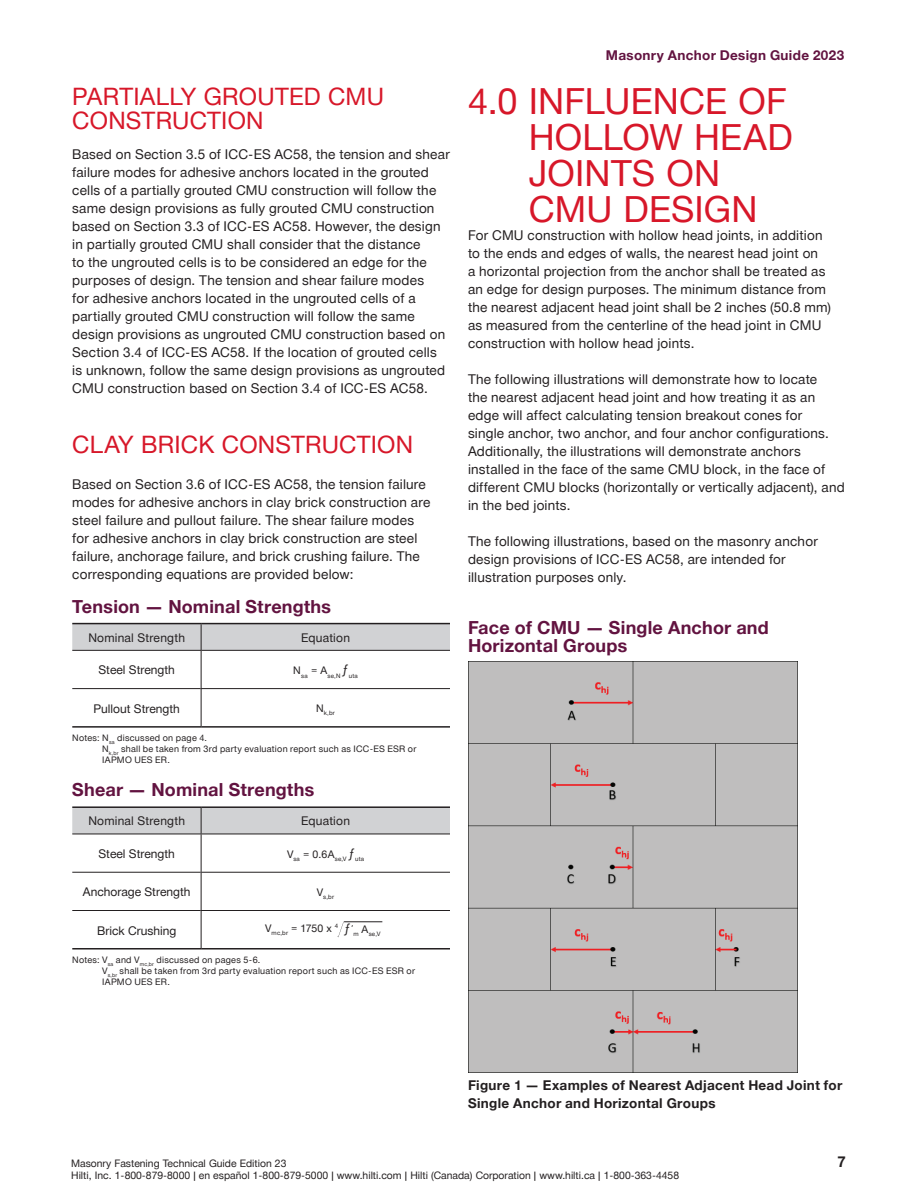
<style>
.page{position:relative;width:918px;height:1188px;background:#fff}
.page>*{position:absolute;margin:0;border:0;box-sizing:border-box;transform-origin:0 0}
.t1{font:36px/36px "Hilti";letter-spacing:.005em;color:#d71729}
.t2{font:24px/24px "Hilti";letter-spacing:.01em;color:#d71729}
.t3{font:700 18px/18.9px "Hilti";letter-spacing:.01em;color:#621340}
.t4{font:700 15px "Hilti";color:#231f20}
.t5{font:13.5px/18px "Hilti";letter-spacing:.015em;color:#231f20}
.t6{font:700 13.5px/18px "Hilti";letter-spacing:.025em;color:#231f20}
.t7{font:700 13.5px "Hilti";letter-spacing:.025em;color:#621340}
.t8{font:12px "Hilti";color:#231f20}
.t9{font:12px "Hilti";letter-spacing:.02em;color:#231f20}
.t10{font:10.35px "Hilti";color:#231f20}
.t11{font:9px/10.9px "Hilti";letter-spacing:.03em;color:#231f20}
.t12{font:6.15px "Hilti";letter-spacing:.03em;color:#231f20}
</style>
<div class="page">
<hr style="left:72px;top:623px;width:129px;height:1px;background:#231f20">
<hr style="left:201px;top:623px;width:249px;height:1px;background:#231f20">
<hr style="left:72px;top:726px;width:129px;height:2px;background:#231f20">
<hr style="left:201px;top:726px;width:249px;height:2px;background:#231f20">
<svg style="left:72px;top:624px;width:378px;height:26px;background:#cdced0"></svg>
<hr style="left:201px;top:650px;width:249px;height:1px;background:#231f20">
<hr style="left:201px;top:651px;width:1px;height:37px;background:#231f20">
<hr style="left:201px;top:688px;width:249px;height:1px;background:#231f20">
<hr style="left:201px;top:689px;width:1px;height:37px;background:#231f20">
<hr style="left:72px;top:650px;width:129px;height:1px;background:#231f20">
<hr style="left:72px;top:688px;width:129px;height:1px;background:#231f20">
<hr style="left:72px;top:806px;width:129px;height:2px;background:#231f20">
<hr style="left:201px;top:806px;width:249px;height:2px;background:#231f20">
<hr style="left:72px;top:948px;width:129px;height:2px;background:#231f20">
<hr style="left:201px;top:948px;width:249px;height:2px;background:#231f20">
<svg style="left:72px;top:807px;width:378px;height:27px;background:#c7c7c9"></svg>
<hr style="left:201px;top:834px;width:249px;height:1px;background:#231f20">
<hr style="left:201px;top:834px;width:1px;height:38px;background:#231f20">
<hr style="left:201px;top:872px;width:249px;height:1px;background:#231f20">
<hr style="left:201px;top:873px;width:1px;height:37px;background:#231f20">
<hr style="left:201px;top:910px;width:249px;height:1px;background:#231f20">
<hr style="left:201px;top:911px;width:1px;height:37px;background:#231f20">
<hr style="left:72px;top:834px;width:129px;height:1px;background:#231f20">
<hr style="left:72px;top:872px;width:129px;height:1px;background:#231f20">
<hr style="left:72px;top:910px;width:129px;height:1px;background:#231f20">
<hr style="left:344px;top:922px;width:38px;height:1px;background:#231f20">
<svg style="left:337px;top:922px;width:7px;height:15px"></svg>
<div style="left:468px;top:661px;width:329px;height:411px;background:#bfbebe"></div>
<h2 class="t2" style="left:72px;top:84px;width:313px">PARTIALLY GROUTED CMU<br>CONSTRUCTION</h2>
<p class="t5" style="left:72px;top:145px;width:379px">Based on Section 3.5 of ICC-ES AC58, the tension and shear failure modes for adhesive anchors located in the grouted cells of a partially grouted CMU construction will follow the same design provisions as fully grouted CMU construction based on Section 3.3 of ICC-ES AC58. However, the design in partially grouted CMU shall consider that the distance<br>to the ungrouted cells is to be considered an edge for the purposes of design. The tension and shear failure modes<br>for adhesive anchors located in the ungrouted cells of a partially grouted CMU construction will follow the same design provisions as ungrouted CMU construction based on Section 3.4 of ICC-ES AC58. If the location of grouted cells is unknown, follow the same design provisions as ungrouted CMU construction based on Section 3.4 of ICC-ES AC58.</p>
<h2 class="t2" style="left:72px;top:432px;width:342px">CLAY BRICK CONSTRUCTION</h2>
<p class="t5" style="left:72px;top:475px;width:360px">Based on Section 3.6 of ICC-ES AC58, the tension failure modes for adhesive anchors in clay brick construction are steel failure and pullout failure. The shear failure modes for adhesive anchors in clay brick construction are steel failure, anchorage failure, and brick crushing failure. The corresponding equations are provided below:</p>
<h3 class="t3" style="left:72px;top:596px;width:260px">Tension — Nominal Strengths</h3>
<p class="t9" style="left:88px;top:629px;width:98px">Nominal Strength</p>
<p class="t8" style="left:301px;top:629px;width:50px">Equation</p>
<p class="t8" style="left:98px;top:662px;width:78px">Steel Strength</p>
<p class="t12" style="left:293px;top:671px;width:66px"><sup>N</sup>sa <sup>=</sup> <sup>A</sup>se,N <sup>ƒ</sup>uta</p>
<p class="t8" style="left:93px;top:700px;width:88px">Pullout Strength</p>
<p class="t12" style="left:316px;top:709px;width:20px"><sup>N</sup>k,br</p>
<p class="t11" style="left:102px;top:732px;width:316px;text-indent:-30px">Notes: N<sub>sa</sub> discussed on page 4.<br>N<sub>k,br</sub> shall be taken from 3rd party evaluation report such as ICC-ES ESR or<br>IAPMO UES ER.</p>
<h3 class="t3" style="left:72px;top:780px;width:244px">Shear — Nominal Strengths</h3>
<p class="t9" style="left:88px;top:813px;width:98px">Nominal Strength</p>
<p class="t8" style="left:301px;top:813px;width:50px">Equation</p>
<p class="t8" style="left:98px;top:845px;width:78px">Steel Strength</p>
<p class="t12" style="left:287px;top:855px;width:79px"><sup>V</sup>sa <sup>=</sup> <sup>0.6A</sup>se,V <sup>ƒ</sup>uta</p>
<p class="t8" style="left:83px;top:883px;width:109px">Anchorage Strength</p>
<p class="t12" style="left:317px;top:893px;width:19px"><sup>V</sup>s,br</p>
<p class="t8" style="left:97px;top:922px;width:81px">Brick Crushing</p>
<p class="t12" style="left:265px;top:929px;width:117px"><sup>V</sup>mc,br <sup>=</sup> <sup>1750</sup> <sup>x</sup> 4 <sup>ƒ</sup><sup>´</sup>m <sup>A</sup>se,V</p>
<p class="t11" style="left:102px;top:954px;width:314px;text-indent:-30px">Notes: V<sub>sa</sub> and V<sub>mc,br</sub> discussed on pages 5-6.<br>V<sub>s,br</sub> shall be taken from 3rd party evaluation report such as ICC-ES ESR or<br>IAPMO UES ER.</p>
<p class="t7" style="left:606px;top:45px;width:240px">Masonry Anchor Design Guide 2023</p>
<h1 class="t1" style="left:529px;top:83px;width:266px;text-indent:-61px">4.0 INFLUENCE OF<br>HOLLOW HEAD<br>JOINTS ON<br>CMU DESIGN</h1>
<p class="t5" style="left:468px;top:226px;width:365px">For CMU construction with hollow head joints, in addition to the ends and edges of walls, the nearest head joint on<br>a horizontal projection from the anchor shall be treated as an edge for design purposes. The minimum distance from the nearest adjacent head joint shall be 2 inches (50.8 mm) as measured from the centerline of the head joint in CMU construction with hollow head joints.</p>
<p class="t5" style="left:468px;top:370px;width:378px">The following illustrations will demonstrate how to locate<br>the nearest adjacent head joint and how treating it as an edge will affect calculating tension breakout cones for<br>single anchor, two anchor, and four anchor configurations.<br>Additionally, the illustrations will demonstrate anchors installed in the face of the same CMU block, in the face of different CMU blocks (horizontally or vertically adjacent), and in the bed joints.</p>
<p class="t5" style="left:468px;top:532px;width:351px">The following illustrations, based on the masonry anchor design provisions of ICC-ES AC58, are intended for illustration purposes only.</p>
<h3 class="t3" style="left:468px;top:617px;width:302px">Face of CMU — Single Anchor and<br>Horizontal Groups</h3>
<p class="t6" style="left:468px;top:1076px;width:376px">Figure 1 — Examples of Nearest Adjacent Head Joint for<br>Single Anchor and Horizontal Groups</p>
<p class="t10" style="left:71px;top:1156px;width:217px">Masonry Fastening Technical Guide Edition 23</p>
<p class="t4" style="left:838px;top:1151px;width:10px">7</p>
<p class="t10" style="left:71px;top:1168px;width:609px">Hilti, Inc. 1-800-879-8000 | en español 1-800-879-5000 | www.hilti.com | Hilti (Canada) Corporation | www.hilti.ca | 1-800-363-4458</p>
</div>
